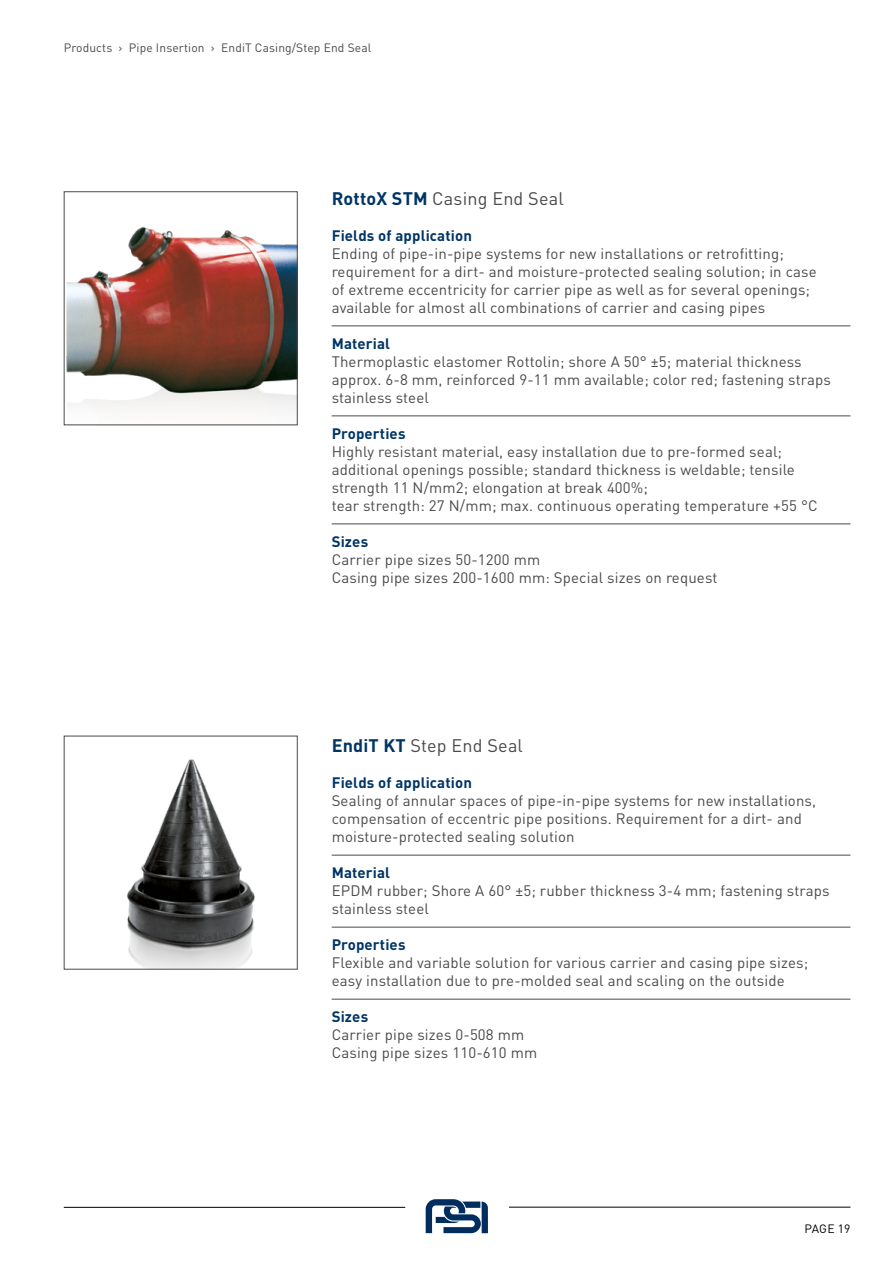
<style>
.page{position:relative;width:893px;height:1263px;background:#fff}
.page>*{position:absolute;margin:0;border:0;box-sizing:border-box;transform-origin:0 0}
.t1{font:18px "DIN Pro";letter-spacing:.01em;color:#4a4a49}
.t2{font:15px/18px "DIN Pro";letter-spacing:.01em;color:#4a4a49}
.t3{font:700 15px "DIN Pro";letter-spacing:.01em;color:#003565}
.t4{font:12px "DIN Pro";letter-spacing:.01em;color:#4a4a49}
.t5{font:12px "DIN Pro";letter-spacing:.01em;color:#000}
.s1{font-weight:700;color:#003565}
</style>
<div class="page">
<svg style="left:426px;top:1199px;width:62px;height:34px"></svg>
<hr style="left:64px;top:1207px;width:341px;height:1px;background:#000">
<hr style="left:509px;top:1207px;width:341px;height:1px;background:#000">
<img style="left:127px;top:759px;width:128px;height:208px">
<img style="left:66px;top:226px;width:230px;height:185px">
<div style="left:64px;top:191px;width:234px;height:234px;border:1px solid #4a4a49"></div>
<hr style="left:332px;top:325px;width:518px;height:1px;background:#4a4a49">
<hr style="left:332px;top:415px;width:518px;height:1px;background:#4a4a49">
<hr style="left:332px;top:523px;width:518px;height:1px;background:#4a4a49">
<hr style="left:332px;top:855px;width:518px;height:1px;background:#4a4a49">
<hr style="left:332px;top:927px;width:518px;height:1px;background:#4a4a49">
<hr style="left:332px;top:999px;width:518px;height:1px;background:#4a4a49">
<p class="t4" style="left:64px;top:39px;width:309px">Products › Pipe Insertion › EndiT Casing/Step End Seal</p>
<p class="t1" style="left:332px;top:186px;width:234px"><span class="s1">RottoX STM</span> Casing End Seal</p>
<p class="t3" style="left:332px;top:225px;width:142px">Fields of application</p>
<p class="t2" style="left:332px;top:244px;width:486px">Ending of pipe-in-pipe systems for new installations or retrofitting; requirement for a dirt- and moisture-protected sealing solution; in case of extreme eccentricity for carrier pipe as well as for several openings; available for almost all combinations of carrier and casing pipes</p>
<p class="t3" style="left:332px;top:333px;width:60px">Material</p>
<p class="t2" style="left:332px;top:352px;width:501px">Thermoplastic elastomer Rottolin; shore A 50° ±5; material thickness approx. 6-8 mm, reinforced 9-11 mm available; color red; fastening straps stainless steel</p>
<p class="t3" style="left:332px;top:423px;width:75px">Properties</p>
<p class="t2" style="left:332px;top:442px;width:488px">Highly resistant material, easy installation due to pre-formed seal; additional openings possible; standard thickness is weldable; tensile strength 11 N/mm2; elongation at break 400%;<br>tear strength: 27 N/mm; max. continuous operating temperature +55 °C</p>
<p class="t3" style="left:332px;top:531px;width:38px">Sizes</p>
<p class="t2" style="left:332px;top:550px;width:387px">Carrier pipe sizes 50-1200 mm<br>Casing pipe sizes 200-1600 mm: Special sizes on request</p>
<p class="t1" style="left:332px;top:734px;width:193px"><span class="s1">EndiT KT</span> Step End Seal</p>
<p class="t3" style="left:332px;top:773px;width:142px">Fields of application</p>
<p class="t2" style="left:332px;top:791px;width:486px">Sealing of annular spaces of pipe-in-pipe systems for new installations, compensation of eccentric pipe positions. Requirement for a dirt- and moisture-protected sealing solution</p>
<p class="t3" style="left:332px;top:863px;width:60px">Material</p>
<p class="t2" style="left:332px;top:881px;width:499px">EPDM rubber; Shore A 60° ±5; rubber thickness 3-4 mm; fastening straps stainless steel</p>
<p class="t3" style="left:332px;top:935px;width:75px">Properties</p>
<p class="t2" style="left:332px;top:953px;width:478px">Flexible and variable solution for various carrier and casing pipe sizes; easy installation due to pre-molded seal and scaling on the outside</p>
<p class="t3" style="left:332px;top:1007px;width:38px">Sizes</p>
<p class="t2" style="left:332px;top:1025px;width:207px">Carrier pipe sizes 0-508 mm<br>Casing pipe sizes 110-610 mm</p>
<p class="t5" style="left:805px;top:1221px;width:47px">PAGE 19</p>
</div>
